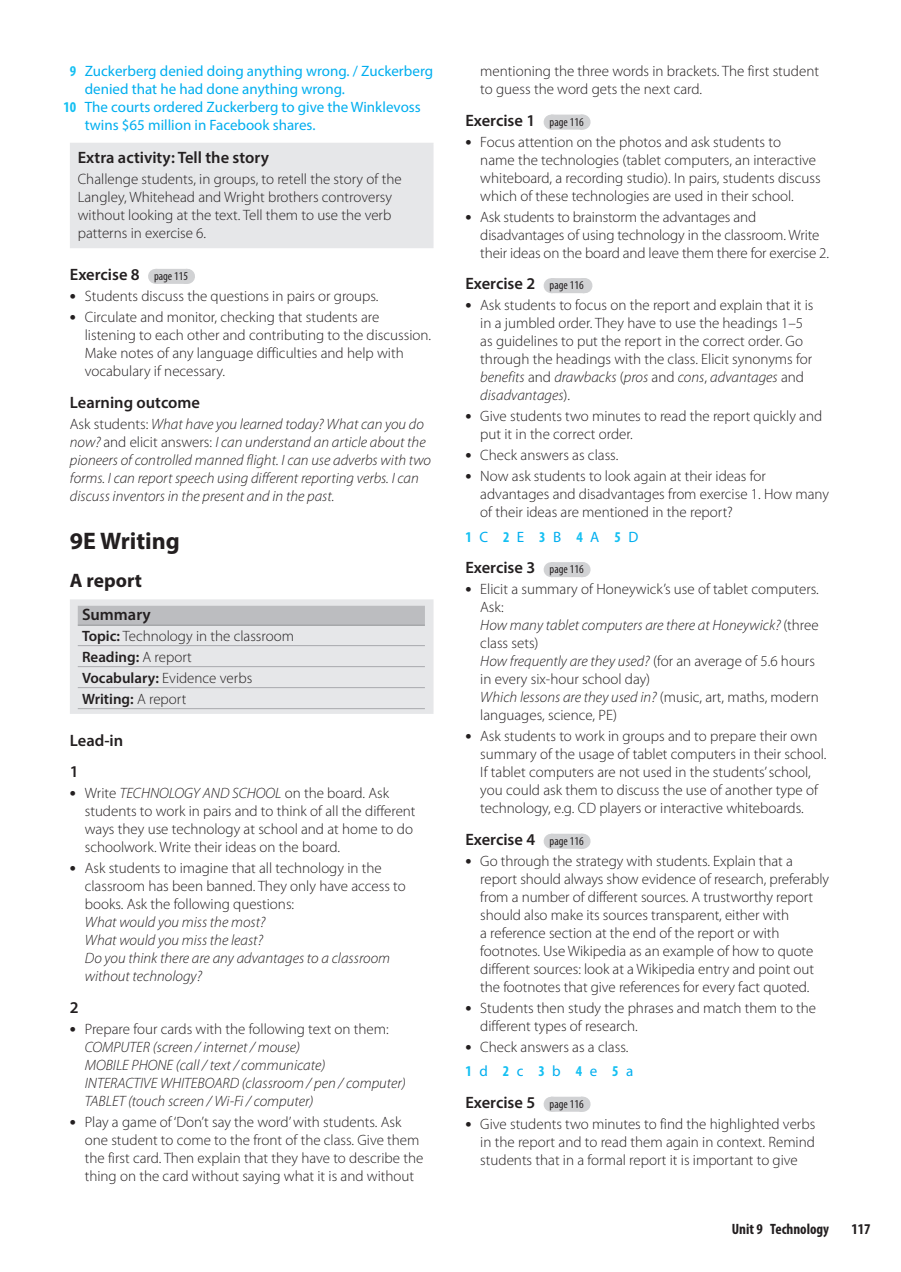
<style>
.page{position:relative;width:901px;height:1272px;background:#fff}
.page>*{position:absolute;margin:0;border:0;box-sizing:border-box;transform-origin:0 0}
.t1{font:700 24px "Myriad Pro";color:#231f20}
.t2{font:700 19.5px "Myriad Pro";color:#231f20}
.t3{font:600 16.5px/31.5px "Myriad Pro";color:#231f20}
.t4{font:300 15px/18px "Myriad Pro";color:#231f20}
.t5{font:italic 300 15px/18px "Myriad Pro";color:#231f20}
.t6{font:15px "Myriad Pro";color:#00aeef}
.t7{font:700 condensed 15px "Myriad Pro";color:#231f20}
.t8{font:700 condensed 15px "Myriad Pro";color:#15c0f2}
.s1{font-weight:700;font-stretch:condensed;color:#15c0f2}
.s2{font-weight:400;font-stretch:condensed;font-size:12px}
.s3{font-weight:700;font-size:18px}
.s4{font-style:normal}
.s5{font-weight:600}
.s6{font-style:italic}
.s7{font-weight:700;font-style:normal;font-size:18px}
.s8{font-weight:400;font-stretch:normal;color:#00aeef}
.s9{font-weight:400;color:#00aeef}
</style>
<div class="page">
<div style="left:155px;top:269px;width:32px;height:15px;background:#d1d2d4"></div>
<svg style="left:187px;top:269px;width:1px;height:15px"></svg>
<div style="left:71px;top:143px;width:362px;height:104px;background:#e6e7e9"></div>
<hr style="left:70px;top:143px;width:363px;height:1px;background:#e6e7e9">
<hr style="left:70px;top:144px;width:1px;height:103px;background:#e6e7e9">
<hr style="left:70px;top:247px;width:363px;height:1px;background:#e6e7e9">
<div style="left:71px;top:600px;width:362px;height:113px;background:#e6e7e9"></div>
<hr style="left:70px;top:599px;width:363px;height:2px;background:#e6e7e9">
<hr style="left:70px;top:601px;width:1px;height:111px;background:#e6e7e9">
<hr style="left:70px;top:712px;width:363px;height:2px;background:#e6e7e9">
<div style="left:78px;top:606px;width:347px;height:19px;background:#bcbdc0"></div>
<hr style="left:78px;top:625px;width:347px;height:1px;background:#939598">
<hr style="left:78px;top:645px;width:347px;height:1px;background:#a8a9ad">
<hr style="left:78px;top:666px;width:347px;height:1px;background:#a8a9ad">
<hr style="left:78px;top:687px;width:347px;height:1px;background:#a8a9ad">
<hr style="left:78px;top:708px;width:347px;height:1px;background:#a8a9ad">
<div style="left:551px;top:115px;width:31px;height:15px;background:#d1d2d4"></div>
<svg style="left:566px;top:115px;width:17px;height:15px"></svg>
<div style="left:551px;top:278px;width:33px;height:15px;background:#d1d2d4"></div>
<svg style="left:584px;top:278px;width:1px;height:15px"></svg>
<div style="left:551px;top:562px;width:31px;height:15px;background:#d1d2d4"></div>
<svg style="left:582px;top:562px;width:1px;height:15px"></svg>
<div style="left:551px;top:833px;width:31px;height:15px;background:#d1d2d4"></div>
<svg style="left:566px;top:833px;width:17px;height:15px"></svg>
<div style="left:551px;top:1096px;width:31px;height:15px;background:#d1d2d4"></div>
<svg style="left:566px;top:1096px;width:17px;height:15px"></svg>
<p class="t6" style="left:70px;top:62px;width:365px"><span class="s1">9</span> Zuckerberg denied doing anything wrong. / Zuckerberg</p>
<p class="t6" style="left:85px;top:80px;width:262px">denied that he had done anything wrong.</p>
<p class="t6" style="left:64px;top:98px;width:359px"><span class="s1">10</span> The courts ordered Zuckerberg to give the Winklevoss</p>
<p class="t6" style="left:85px;top:116px;width:232px">twins $65 million in Facebook shares.</p>
<p class="t3" style="left:78px;top:141px;width:193px">Extra activity: Tell the story</p>
<p class="t4" style="left:78px;top:170px;width:325px">Challenge students, in groups, to retell the story of the Langley, Whitehead and Wright brothers controversy without looking at the text. Tell them to use the verb patterns in exercise 6.</p>
<p class="t3" style="left:70px;top:258px;width:120px">Exercise 8 <span class="s2">page 115</span></p>
<p class="t4" style="left:70px;top:287px;width:310px"><span class="s3">•</span> Students discuss the questions in pairs or groups.</p>
<p class="t4" style="left:85px;top:308px;width:348px;text-indent:-15px"><span class="s3">•</span> Circulate and monitor, checking that students are listening to each other and contributing to the discussion.<br>Make notes of any language difficulties and help with vocabulary if necessary.</p>
<p class="t3" style="left:70px;top:386px;width:132px">Learning outcome</p>
<p class="t5" style="left:70px;top:414px;width:363px"><span class="s4">Ask students:</span> What have you learned today? What can you do now? <span class="s4">and elicit answers:</span> I can understand an article about the pioneers of controlled manned flight. I can use adverbs with two forms. I can report speech using different reporting verbs. I can discuss inventors in the present and in the past.</p>
<h1 class="t1" style="left:70px;top:525px;width:111px">9E Writing</h1>
<h2 class="t2" style="left:70px;top:568px;width:74px">A report</h2>
<p class="t3" style="left:82px;top:598px;width:70px">Summary</p>
<p class="t4" style="left:82px;top:625px;width:214px;line-height:21px"><span class="s5">Topic:</span> Technology in the classroom<br><span class="s5">Reading:</span> A report<br><span class="s5">Vocabulary:</span> Evidence verbs<br><span class="s5">Writing:</span> A report</p>
<p class="t3" style="left:70px;top:724px;width:55px">Lead-in<br>1</p>
<p class="t4" style="left:85px;top:784px;width:332px;text-indent:-15px"><span class="s3">•</span> Write <span class="s6">TECHNOLOGY AND SCHOOL</span> on the board. Ask students to work in pairs and to think of all the different ways they use technology at school and at home to do schoolwork. Write their ideas on the board.</p>
<p class="t4" style="left:85px;top:859px;width:322px;text-indent:-15px"><span class="s3">•</span> Ask students to imagine that all technology in the classroom has been banned. They only have access to books. Ask the following questions:</p>
<p class="t5" style="left:85px;top:913px;width:307px">What would you miss the most?<br>What would you miss the least?<br>Do you think there are any advantages to a classroom without technology?</p>
<p class="t3" style="left:70px;top:991px;width:10px">2</p>
<p class="t5" style="left:85px;top:1019px;width:322px;text-indent:-15px"><span class="s7">•</span> <span class="s4">Prepare four cards with the following text on them:<br></span>COMPUTER (screen / internet / mouse)<br>MOBILE PHONE (call / text / communicate)<br>INTERACTIVE WHITEBOARD (classroom / pen / computer)<br>TABLET (touch screen / Wi-Fi / computer)</p>
<p class="t4" style="left:85px;top:1112px;width:340px;text-indent:-15px"><span class="s3">•</span> Play a game of ‘Don’t say the word’ with students. Ask one student to come to the front of the class. Give them the first card. Then explain that they have to describe the thing on the card without saying what it is and without</p>
<p class="t4" style="left:480px;top:62px;width:340px">mentioning the three words in brackets. The first student to guess the word gets the next card.</p>
<p class="t3" style="left:465px;top:104px;width:120px">Exercise 1 <span class="s2">page 116</span></p>
<p class="t4" style="left:480px;top:133px;width:342px;text-indent:-15px"><span class="s3">•</span> Focus attention on the photos and ask students to<br>name the technologies (tablet computers, an interactive whiteboard, a recording studio). In pairs, students discuss which of these technologies are used in their school.</p>
<p class="t4" style="left:480px;top:208px;width:350px;text-indent:-15px"><span class="s3">•</span> Ask students to brainstorm the advantages and disadvantages of using technology in the classroom. Write their ideas on the board and leave them there for exercise 2.</p>
<p class="t3" style="left:465px;top:268px;width:120px">Exercise 2 <span class="s2">page 116</span></p>
<p class="t4" style="left:480px;top:296px;width:335px;text-indent:-15px"><span class="s3">•</span> Ask students to focus on the report and explain that it is in a jumbled order. They have to use the headings 1–5 as guidelines to put the report in the correct order. Go through the headings with the class. Elicit synonyms for <span class="s6">benefits</span> and <span class="s6">drawbacks</span> (<span class="s6">pros</span> and <span class="s6">cons</span>, <span class="s6">advantages</span> and <span class="s6">disadvantages</span>).</p>
<p class="t4" style="left:480px;top:407px;width:343px;text-indent:-15px"><span class="s3">•</span> Give students two minutes to read the report quickly and put it in the correct order.</p>
<p class="t4" style="left:465px;top:446px;width:154px"><span class="s3">•</span> Check answers as class.</p>
<p class="t4" style="left:480px;top:467px;width:350px;text-indent:-15px"><span class="s3">•</span> Now ask students to look again at their ideas for advantages and disadvantages from exercise 1. How many of their ideas are mentioned in the report?</p>
<p class="t8" style="left:465px;top:527px;width:174px">1<span class="s8">C</span> 2<span class="s8">E</span> 3<span class="s8">B</span> 4<span class="s8">A</span> 5<span class="s8">D</span></p>
<p class="t3" style="left:465px;top:551px;width:120px">Exercise 3 <span class="s2">page 116</span></p>
<p class="t4" style="left:480px;top:580px;width:340px;text-indent:-15px"><span class="s3">•</span> Elicit a summary of Honeywick’s use of tablet computers.<br>Ask:<br><span class="s6">How many tablet computers are there at Honeywick?</span> (three class sets)<br><span class="s6">How frequently are they used?</span> (for an average of 5.6 hours in every six-hour school day)<br><span class="s6">Which lessons are they used in?</span> (music, art, maths, modern languages, science, PE)</p>
<p class="t4" style="left:480px;top:727px;width:347px;text-indent:-15px"><span class="s3">•</span> Ask students to work in groups and to prepare their own summary of the usage of tablet computers in their school.<br>If tablet computers are not used in the students’ school, you could ask them to discuss the use of another type of technology, e.g. CD players or interactive whiteboards.</p>
<p class="t3" style="left:465px;top:823px;width:120px">Exercise 4 <span class="s2">page 116</span></p>
<p class="t4" style="left:480px;top:852px;width:350px;text-indent:-15px"><span class="s3">•</span> Go through the strategy with students. Explain that a report should always show evidence of research, preferably from a number of different sources. A trustworthy report should also make its sources transparent, either with<br>a reference section at the end of the report or with footnotes. Use Wikipedia as an example of how to quote different sources: look at a Wikipedia entry and point out the footnotes that give references for every fact quoted.</p>
<p class="t4" style="left:480px;top:999px;width:337px;text-indent:-15px"><span class="s3">•</span> Students then study the phrases and match them to the different types of research.</p>
<p class="t4" style="left:465px;top:1034px;width:169px;line-height:24.3px"><span class="s3">•</span> Check answers as a class.<br><span class="s1">1</span><span class="s9">d</span> <span class="s1">2</span><span class="s9">c</span> <span class="s1">3</span><span class="s9">b</span> <span class="s1">4</span><span class="s9">e</span> <span class="s1">5</span><span class="s9">a</span></p>
<p class="t3" style="left:465px;top:1086px;width:120px">Exercise 5 <span class="s2">page 116</span></p>
<p class="t4" style="left:480px;top:1114px;width:336px;text-align:justify;text-indent:-15px"><span class="s3">•</span> Give students two minutes to find the highlighted verbs in the report and to read them again in context. Remind students that in a formal report it is important to give</p>
<p class="t7" style="left:731px;top:1219px;width:99px">Unit 9 Technology</p>
<p class="t7" style="left:851px;top:1219px;width:21px">117</p>
</div>
